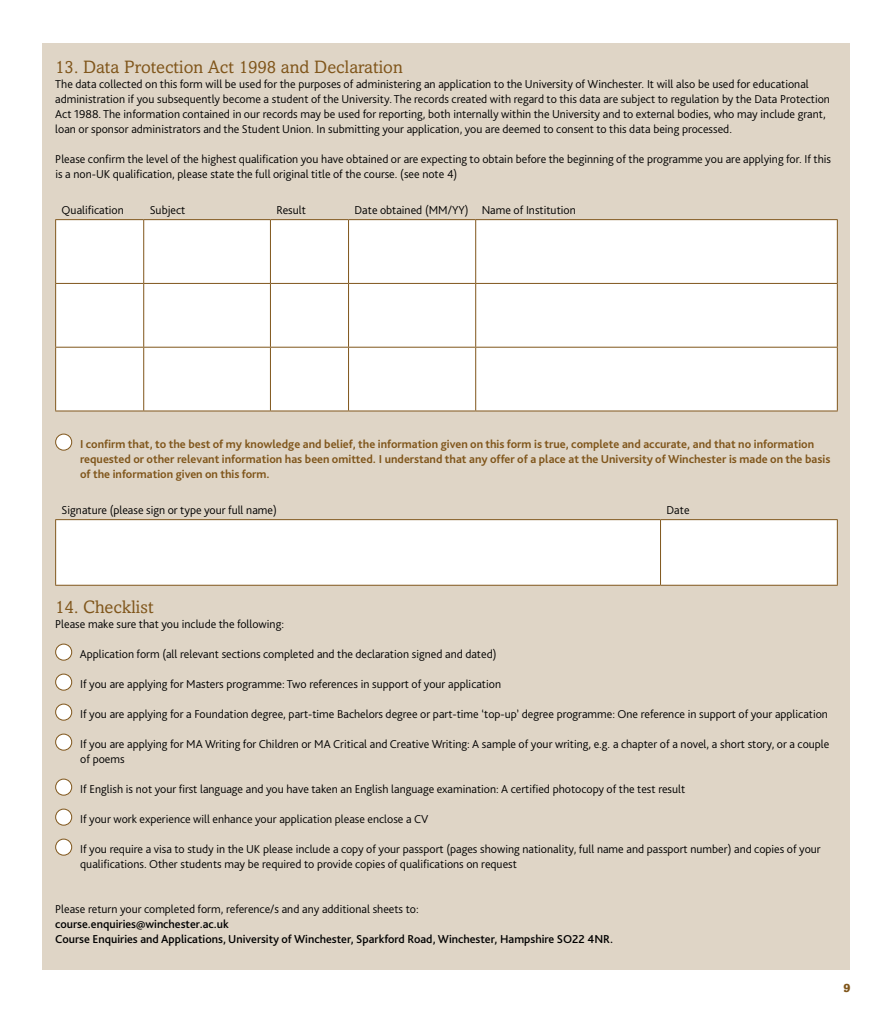
<style>
.page{position:relative;width:893px;height:1012px;background:#fff}
.page>*{position:absolute;margin:0;border:0;box-sizing:border-box;transform-origin:0 0}
.t1{font:18px "Amasis MT Std";color:#80561b}
.t2{font:300 12px/15px "Bliss Pro";color:#000}
.t3{font:700 12px/15px "Bliss Pro";color:#80561b}
.t4{font:500 12px/15px "Bliss Pro";color:#000}
.t5{font:900 12px "Amasis MT Std";color:#80561b}
</style>
<div class="page">
<div style="left:43px;top:43px;width:807px;height:926px;background:#dfd5c6"></div>
<div style="left:56px;top:220px;width:781px;height:191px;background:#fff"></div>
<hr style="left:55px;top:220px;width:1px;height:63px;background:#80561b">
<hr style="left:55px;top:219px;width:89px;height:1px;background:#80561b">
<hr style="left:143px;top:220px;width:1px;height:63px;background:#80561b">
<hr style="left:144px;top:219px;width:126px;height:1px;background:#80561b">
<hr style="left:270px;top:219px;width:79px;height:1px;background:#80561b">
<hr style="left:349px;top:219px;width:127px;height:1px;background:#80561b">
<hr style="left:476px;top:219px;width:362px;height:1px;background:#80561b">
<hr style="left:270px;top:220px;width:1px;height:63px;background:#80561b">
<hr style="left:348px;top:220px;width:1px;height:63px;background:#80561b">
<hr style="left:475px;top:220px;width:1px;height:63px;background:#80561b">
<hr style="left:837px;top:220px;width:1px;height:63px;background:#80561b">
<hr style="left:55px;top:284px;width:1px;height:63px;background:#80561b">
<hr style="left:55px;top:348px;width:1px;height:63px;background:#80561b">
<hr style="left:55px;top:283px;width:89px;height:1px;background:#80561b">
<hr style="left:55px;top:347px;width:89px;height:1px;background:#80561b">
<hr style="left:55px;top:411px;width:89px;height:1px;background:#80561b">
<hr style="left:143px;top:284px;width:1px;height:63px;background:#80561b">
<hr style="left:143px;top:348px;width:1px;height:63px;background:#80561b">
<hr style="left:144px;top:283px;width:126px;height:1px;background:#80561b">
<hr style="left:270px;top:283px;width:79px;height:1px;background:#80561b">
<hr style="left:349px;top:283px;width:127px;height:1px;background:#80561b">
<hr style="left:476px;top:283px;width:362px;height:1px;background:#80561b">
<hr style="left:270px;top:284px;width:1px;height:63px;background:#80561b">
<hr style="left:348px;top:284px;width:1px;height:63px;background:#80561b">
<hr style="left:475px;top:284px;width:1px;height:63px;background:#80561b">
<hr style="left:837px;top:284px;width:1px;height:63px;background:#80561b">
<hr style="left:270px;top:348px;width:1px;height:63px;background:#80561b">
<hr style="left:348px;top:348px;width:1px;height:63px;background:#80561b">
<hr style="left:475px;top:348px;width:1px;height:63px;background:#80561b">
<hr style="left:837px;top:348px;width:1px;height:63px;background:#80561b">
<hr style="left:144px;top:347px;width:126px;height:1px;background:#80561b">
<hr style="left:270px;top:347px;width:79px;height:1px;background:#80561b">
<hr style="left:349px;top:347px;width:127px;height:1px;background:#80561b">
<hr style="left:476px;top:347px;width:362px;height:1px;background:#80561b">
<hr style="left:144px;top:411px;width:126px;height:1px;background:#80561b">
<hr style="left:270px;top:411px;width:79px;height:1px;background:#80561b">
<hr style="left:349px;top:411px;width:127px;height:1px;background:#80561b">
<hr style="left:476px;top:411px;width:362px;height:1px;background:#80561b">
<div style="left:56px;top:434px;width:16px;height:16px;background:#fff;border-radius:50%"></div>
<div style="left:55px;top:434px;width:17px;height:17px;border:1px solid #80561b;border-radius:50%"></div>
<div style="left:56px;top:520px;width:781px;height:65px;background:#fff"></div>
<hr style="left:55px;top:520px;width:1px;height:65px;background:#80561b">
<hr style="left:55px;top:519px;width:605px;height:1px;background:#80561b">
<hr style="left:660px;top:519px;width:178px;height:1px;background:#80561b">
<hr style="left:660px;top:520px;width:1px;height:65px;background:#80561b">
<hr style="left:837px;top:520px;width:1px;height:65px;background:#80561b">
<hr style="left:55px;top:585px;width:605px;height:1px;background:#80561b">
<hr style="left:660px;top:585px;width:178px;height:1px;background:#80561b">
<div style="left:56px;top:644px;width:16px;height:16px;background:#fff;border-radius:50%"></div>
<div style="left:55px;top:644px;width:17px;height:17px;border:1px solid #80561b;border-radius:50%"></div>
<div style="left:56px;top:674px;width:16px;height:16px;background:#fff;border-radius:50%"></div>
<div style="left:55px;top:674px;width:17px;height:17px;border:1px solid #80561b;border-radius:50%"></div>
<div style="left:56px;top:704px;width:16px;height:16px;background:#fff;border-radius:50%"></div>
<div style="left:55px;top:704px;width:17px;height:17px;border:1px solid #80561b;border-radius:50%"></div>
<div style="left:56px;top:734px;width:16px;height:16px;background:#fff;border-radius:50%"></div>
<div style="left:55px;top:734px;width:17px;height:17px;border:1px solid #80561b;border-radius:50%"></div>
<div style="left:56px;top:779px;width:16px;height:16px;background:#fff;border-radius:50%"></div>
<div style="left:55px;top:779px;width:17px;height:17px;border:1px solid #80561b;border-radius:50%"></div>
<div style="left:56px;top:809px;width:16px;height:16px;background:#fff;border-radius:50%"></div>
<div style="left:55px;top:809px;width:17px;height:17px;border:1px solid #80561b;border-radius:50%"></div>
<div style="left:56px;top:839px;width:16px;height:16px;background:#fff;border-radius:50%"></div>
<div style="left:55px;top:839px;width:17px;height:17px;border:1px solid #80561b;border-radius:50%"></div>
<h1 class="t1" style="left:55px;top:56px;width:349px">13. Data Protection Act 1998 and Declaration</h1>
<p class="t2" style="left:55px;top:76px;width:776px">The data collected on this form will be used for the purposes of administering an application to the University of Winchester. It will also be used for educational administration if you subsequently become a student of the University. The records created with regard to this data are subject to regulation by the Data Protection Act 1988. The information contained in our records may be used for reporting, both internally within the University and to external bodies, who may include grant, loan or sponsor administrators and the Student Union. In submitting your application, you are deemed to consent to this data being processed.</p>
<p class="t2" style="left:55px;top:151px;width:777px">Please confirm the level of the highest qualification you have obtained or are expecting to obtain before the beginning of the programme you are applying for. If this is a non-UK qualification, please state the full original title of the course. (see note 4)</p>
<p class="t2" style="left:62px;top:202px;width:64px">Qualification</p>
<p class="t2" style="left:150px;top:202px;width:37px">Subject</p>
<p class="t2" style="left:276px;top:202px;width:31px">Result</p>
<p class="t2" style="left:355px;top:202px;width:223px">Date obtained (MM/YY) Name of Institution</p>
<p class="t3" style="left:80px;top:436px;width:752px">I confirm that, to the best of my knowledge and belief, the information given on this form is true, complete and accurate, and that no information requested or other relevant information has been omitted. I understand that any offer of a place at the University of Winchester is made on the basis of the information given on this form.</p>
<p class="t2" style="left:62px;top:502px;width:217px">Signature (please sign or type your full name)</p>
<p class="t2" style="left:666px;top:502px;width:25px">Date</p>
<h1 class="t1" style="left:55px;top:596px;width:100px">14. Checklist</h1>
<p class="t2" style="left:55px;top:616px;width:230px">Please make sure that you include the following:</p>
<p class="t2" style="left:80px;top:646px;width:418px">Application form (all relevant sections completed and the declaration signed and dated)</p>
<p class="t2" style="left:80px;top:676px;width:422px">If you are applying for Masters programme: Two references in support of your application</p>
<p class="t2" style="left:80px;top:706px;width:749px">If you are applying for a Foundation degree, part-time Bachelors degree or part-time ‘top-up’ degree programme: One reference in support of your application</p>
<p class="t2" style="left:80px;top:736px;width:751px">If you are applying for MA Writing for Children or MA Critical and Creative Writing: A sample of your writing, e.g. a chapter of a novel, a short story, or a couple of poems</p>
<p class="t2" style="left:80px;top:781px;width:607px">If English is not your first language and you have taken an English language examination: A certified photocopy of the test result</p>
<p class="t2" style="left:80px;top:811px;width:350px">If your work experience will enhance your application please enclose a CV</p>
<p class="t2" style="left:80px;top:841px;width:742px">If you require a visa to study in the UK please include a copy of your passport (pages showing nationality, full name and passport number) and copies of your qualifications. Other students may be required to provide copies of qualifications on request</p>
<p class="t2" style="left:55px;top:901px;width:365px">Please return your completed form, reference/s and any additional sheets to:</p>
<p class="t4" style="left:55px;top:916px;width:559px">course.enquiries@winchester.ac.uk<br>Course Enquiries and Applications, University of Winchester, Sparkford Road, Winchester, Hampshire SO22 4NR.</p>
<p class="t5" style="left:843px;top:980px;width:9px">9</p>
</div>
